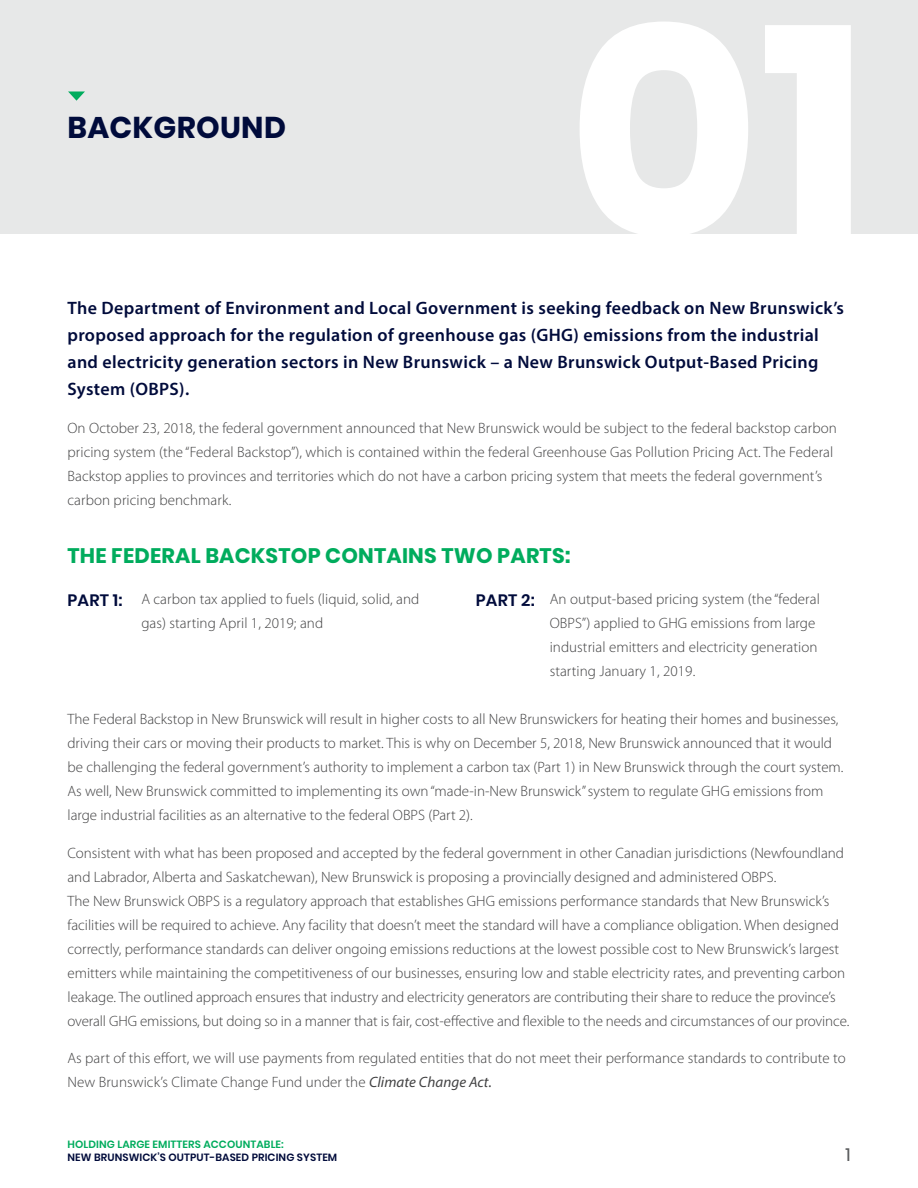
<style>
.page{position:relative;width:918px;height:1188px;background:#fff}
.page>*{position:absolute;margin:0;border:0;box-sizing:border-box;transform-origin:0 0}
.Body{font:700 300px "Poppins";color:#fff}
.Section_Header{font:700 30px "Poppins";letter-spacing:.01em;color:#000b3b}
.subtitle{font:700 21px "Poppins";letter-spacing:.01em;color:#00ac5d}
.highlight_Blue{font:600 18px/27px "Myriad Pro";letter-spacing:.02em;color:#000b3b}
.t1{font:18px "Poppins";color:#58595b}
.Small_Subtitle{font:600 16.5px "Poppins";letter-spacing:.01em;color:#000b3b}
.Body-2{font:300 15px/24px "Myriad Pro";color:#414142}
.t2{font:600 10.5px "Poppins";letter-spacing:.01em;color:#000b3b}
.t3{font:600 10.5px "Poppins";letter-spacing:.01em;color:#00ac5d}
.s1{font-weight:400;font-style:italic}
</style>
<div class="page">
<div style="left:0;top:0;width:918px;height:233px;background:#e7e8e8"></div>
<svg style="left:68px;top:92px;width:17px;height:9px"></svg>
<p class="Section_Header" style="left:68px;top:110px;width:220px">BACKGROUND</p>
<p class="Body" style="left:567px;top:-42px;width:303px">01</p>
<p class="highlight_Blue" style="left:68px;top:294px;width:778px">The Department of Environment and Local Government is seeking feedback on New Brunswick’s proposed approach for the regulation of greenhouse gas (GHG) emissions from the industrial and electricity generation sectors in New Brunswick – a New Brunswick Output-Based Pricing System (OBPS).</p>
<p class="Body-2" style="left:68px;top:416px;width:771px">On October 23, 2018, the federal government announced that New Brunswick would be subject to the federal backstop carbon pricing system (the “Federal Backstop”), which is contained within the federal Greenhouse Gas Pollution Pricing Act. The Federal Backstop applies to provinces and territories which do not have a carbon pricing system that meets the federal government’s carbon pricing benchmark.</p>
<p class="subtitle" style="left:68px;top:544px;width:505px">THE FEDERAL BACKSTOP CONTAINS TWO PARTS:</p>
<p class="Small_Subtitle" style="left:68px;top:590px;width:56px">PART 1:</p>
<p class="Small_Subtitle" style="left:476px;top:590px;width:60px">PART 2:</p>
<p class="Body-2" style="left:141px;top:587px;width:280px">A carbon tax applied to fuels (liquid, solid, and gas) starting April 1, 2019; and</p>
<p class="Body-2" style="left:550px;top:587px;width:272px">An output-based pricing system (the “federal OBPS”) applied to GHG emissions from large industrial emitters and electricity generation starting January 1, 2019.</p>
<p class="Body-2" style="left:68px;top:707px;width:778px">The Federal Backstop in New Brunswick will result in higher costs to all New Brunswickers for heating their homes and businesses, driving their cars or moving their products to market. This is why on December 5, 2018, New Brunswick announced that it would be challenging the federal government’s authority to implement a carbon tax (Part 1) in New Brunswick through the court system.<br>As well, New Brunswick committed to implementing its own “made-in-New Brunswick” system to regulate GHG emissions from large industrial facilities as an alternative to the federal OBPS (Part 2).</p>
<p class="Body-2" style="left:68px;top:841px;width:783px">Consistent with what has been proposed and accepted by the federal government in other Canadian jurisdictions (Newfoundland and Labrador, Alberta and Saskatchewan), New Brunswick is proposing a provincially designed and administered OBPS.<br>The New Brunswick OBPS is a regulatory approach that establishes GHG emissions performance standards that New Brunswick’s facilities will be required to achieve. Any facility that doesn’t meet the standard will have a compliance obligation. When designed correctly, performance standards can deliver ongoing emissions reductions at the lowest possible cost to New Brunswick’s largest emitters while maintaining the competitiveness of our businesses, ensuring low and stable electricity rates, and preventing carbon leakage. The outlined approach ensures that industry and electricity generators are contributing their share to reduce the province’s overall GHG emissions, but doing so in a manner that is fair, cost-effective and flexible to the needs and circumstances of our province.</p>
<p class="Body-2" style="left:68px;top:1046px;width:780px">As part of this effort, we will use payments from regulated entities that do not meet their performance standards to contribute to<br>New Brunswick’s Climate Change Fund under the <span class="s1">Climate Change Act.</span></p>
<p class="t3" style="left:68px;top:1138px;width:218px">HOLDING LARGE EMITTERS ACCOUNTABLE:</p>
<p class="t2" style="left:68px;top:1151px;width:271px">NEW BRUNSWICK’S OUTPUT-BASED PRICING SYSTEM</p>
<p class="t1" style="left:845px;top:1145px;width:7px">1</p>
</div>
